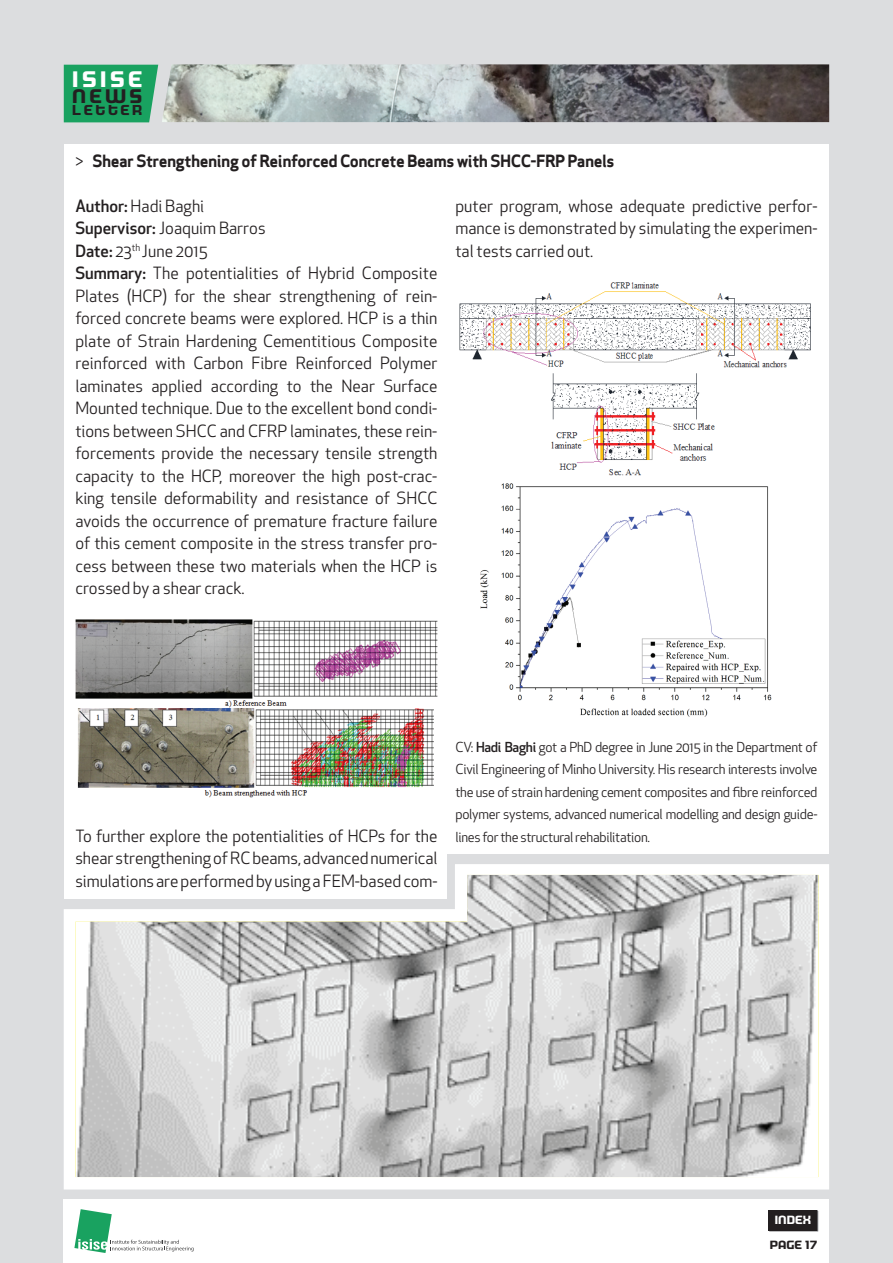
<style>
.page{position:relative;width:893px;height:1263px;background:#dcdddf}
.page>*{position:absolute;margin:0;border:0;box-sizing:border-box;transform-origin:0 0}
.t1{font:700 22.65px "Morgan Big";letter-spacing:.155em;color:#fff}
.t2{font:700 19.8px "Morgan Big";color:#231f20}
.t3{font:16.5px/22.5px "Apex New";color:#231f20;text-align:justify}
.t4{font:16.5px "Apex Sans Bold T";letter-spacing:-.03em;color:#231f20}
.t5{font:700 14.55px "Morgan Big";letter-spacing:.175em;color:#231f20}
.t6{font:13.5px/22.5px "Apex New";letter-spacing:-.02em;color:#231f20;text-align:justify}
.t7{font:700 12px "Morgan Big";color:#231f20}
.t8{font:700 12px "Morgan Big";color:#fff}
.s1{font-family:"Apex New"}
.s2{font-weight:500}
</style>
<div class="page">
<div style="left:64px;top:1199px;width:765px;height:64px;background:#fff"></div>
<svg style="left:74px;top:1209px;width:120px;height:44px"></svg>
<svg style="left:768px;top:1210px;width:50px;height:21px"></svg>
<div style="left:768px;top:1210px;width:49px;height:20px;background:#231f20"></div>
<div style="left:64px;top:144px;width:382px;height:754px;background:#fff"></div>
<div style="left:441px;top:144px;width:388px;height:710px;background:#fff"></div>
<img style="left:75px;top:619px;width:363px;height:179px">
<img style="left:459px;top:282px;width:352px;height:194px">
<img style="left:480px;top:483px;width:292px;height:234px">
<div style="left:64px;top:864px;width:765px;height:325px;background:#fff"></div>
<img style="left:75px;top:875px;width:744px;height:302px">
<div style="left:64px;top:65px;width:94px;height:57px;background:#19a260"></div>
<img style="left:162px;top:64px;width:667px;height:58px">
<h1 class="t1" style="left:72px;top:66px;width:72px">ISISE</h1>
<p class="t2" style="left:72px;top:85px;width:72px">NEWS</p>
<p class="t5" style="left:72px;top:102px;width:72px">LETTER</p>
<p class="t4" style="left:75px;top:150px;width:541px"><span class="s1">&gt;</span> Shear Strengthening of Reinforced Concrete Beams with SHCC-FRP Panels</p>
<p class="t3" style="left:75px;top:194px;width:364px;text-align:left"><span class="s2">Author:</span> Hadi Baghi<br><span class="s2">Supervisor:</span> Joaquim Barros<br><span class="s2">Date:</span> 23<sup>th</sup> June 2015<br><span class="s2">Summary:</span> The potentialities of Hybrid Composite Plates (HCP) for the shear strengthening of rein&shy;forced concrete beams were explored. HCP is a thin plate of Strain Hardening Cementitious Composite reinforced with Carbon Fibre Reinforced Polymer laminates applied according to the Near Surface Mounted technique. Due to the excellent bond condi&shy;tions between SHCC and CFRP laminates, these rein&shy;forcements provide the necessary tensile strength capacity to the HCP, moreover the high post-crac&shy;king tensile deformability and resistance of SHCC avoids the occurrence of premature fracture failure of this cement composite in the stress transfer pro&shy;cess between these two materials when the HCP is crossed by a shear crack.</p>
<p class="t3" style="left:455px;top:194px;width:364px">puter program, whose adequate predictive perfor&shy;mance is demonstrated by simulating the experimen&shy;tal tests carried out.</p>
<p class="t3" style="left:75px;top:824px;width:364px">To further explore the potentialities of HCPs for the shear strengthening of RC beams, advanced numerical simulations are performed by using a FEM-based com-</p>
<p class="t6" style="left:455px;top:735px;width:364px">CV: <span class="s2">Hadi Baghi</span> got a PhD degree in June 2015 in the Department of Civil Engineering of Minho University. His research interests involve the use of strain hardening cement composites and fibre reinforced polymer systems, advanced numerical modelling and design guide&shy;lines for the structural rehabilitation.</p>
<p class="t8" style="left:775px;top:1213px;width:38px">INDEX</p>
<p class="t7" style="left:770px;top:1238px;width:49px">PAGE 17</p>
</div>
